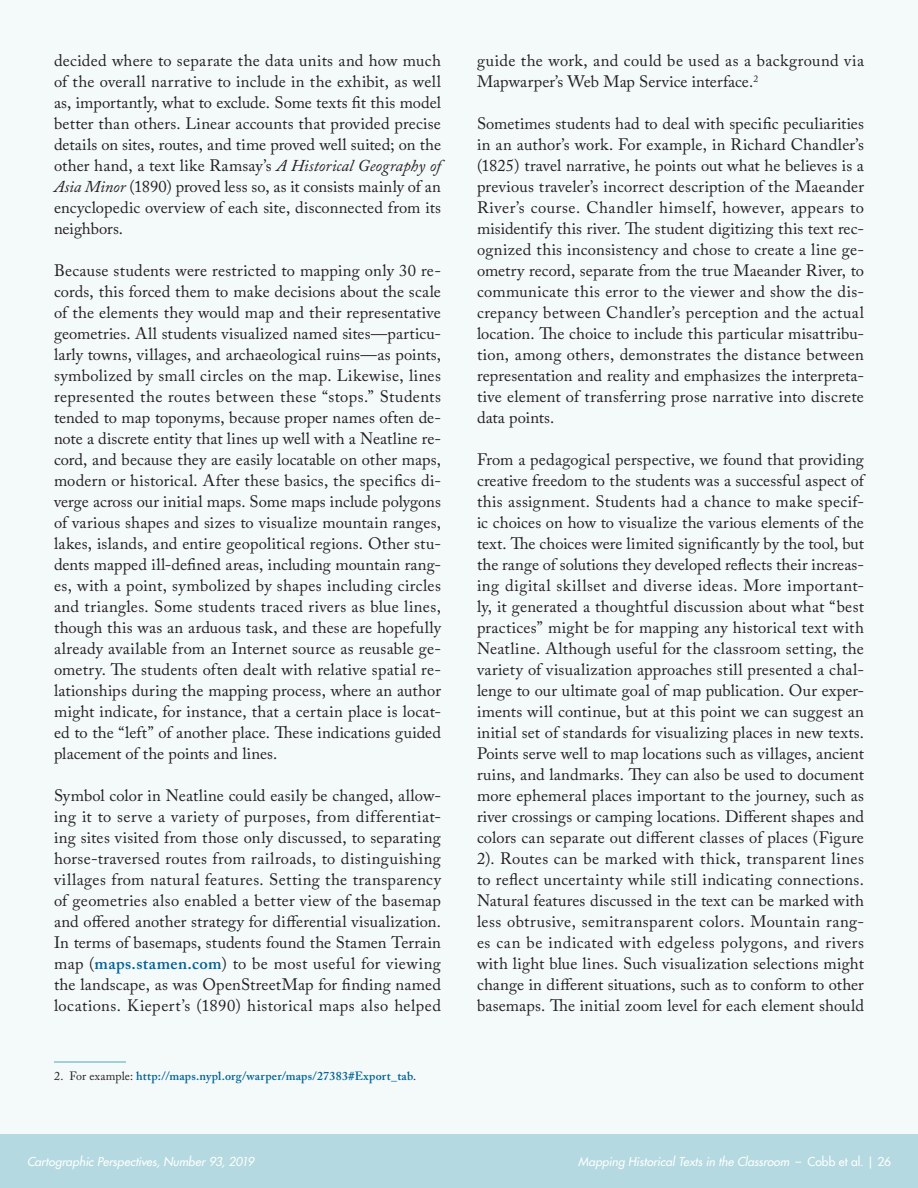
<style>
.page{position:relative;width:918px;height:1188px;background:#fff}
.page>*{position:absolute;margin:0;border:0;box-sizing:border-box;transform-origin:0 0}
.Main_Body_Text{font:16.5px/21px "Adobe Caslon Pro";letter-spacing:.01em;color:#231f20;text-align:justify}
.t1{font:italic 500 12px "Futura Std";color:#fff}
.Footnotes{font:600 12px "Adobe Caslon Pro";letter-spacing:.02em;color:#006295}
.s1{font-style:italic}
.s2{font-weight:600;color:#006295}
.s3{font-weight:400;color:#231f20}
.s4{font-style:normal}
</style>
<div class="page">
<div style="left:0;top:1134px;width:918px;height:54px;background:#b5d9e0"></div>
<div style="left:0;top:0;width:918px;height:1134px;background:#f4f9fa"></div>
<hr style="left:54px;top:1061px;width:72px;height:2px;background:#87c3cc">
<p class="Main_Body_Text" style="left:54px;top:50px;width:389px">decided where to separate the data units and how much of the overall narrative to include in the exhibit, as well as, importantly, what to exclude. Some texts fit this model better than others. Linear accounts that provided precise details on sites, routes, and time proved well suited; on the other hand, a text like Ramsay’s <span class="s1">A Historical Geography of Asia Minor</span> (1890) proved less so, as it consists mainly of an encyclopedic overview of each site, disconnected from its neighbors.</p>
<p class="Main_Body_Text" style="left:54px;top:260px;width:389px">Because students were restricted to mapping only 30 re&shy;cords, this forced them to make decisions about the scale of the elements they would map and their representative geometries. All students visualized named sites—particu&shy;larly towns, villages, and archaeological ruins—as points, symbolized by small circles on the map. Likewise, lines represented the routes between these “stops.” Students tended to map toponyms, because proper names often de&shy;note a discrete entity that lines up well with a Neatline re&shy;cord, and because they are easily locatable on other maps, modern or historical. After these basics, the specifics di&shy;verge across our initial maps. Some maps include polygons of various shapes and sizes to visualize mountain ranges, lakes, islands, and entire geopolitical regions. Other stu&shy;dents mapped ill-defined areas, including mountain rang&shy;es, with a point, symbolized by shapes including circles and triangles. Some students traced rivers as blue lines, though this was an arduous task, and these are hopefully already available from an Internet source as reusable ge&shy;ometry. The students often dealt with relative spatial re&shy;lationships during the mapping process, where an author might indicate, for instance, that a certain place is locat&shy;ed to the “left” of another place. These indications guided placement of the points and lines.</p>
<p class="Main_Body_Text" style="left:54px;top:785px;width:389px">Symbol color in Neatline could easily be changed, allow&shy;ing it to serve a variety of purposes, from differentiat&shy;ing sites visited from those only discussed, to separating horse-traversed routes from railroads, to distinguishing villages from natural features. Setting the transparency of geometries also enabled a better view of the basemap and offered another strategy for differential visualization.<br>In terms of basemaps, students found the Stamen Terrain map (<span class="s2">maps.stamen.com</span>) to be most useful for viewing the landscape, as was OpenStreetMap for finding named locations. Kiepert’s (1890) historical maps also helped</p>
<p class="Footnotes" style="left:54px;top:1069px;width:364px"><span class="s3">2. For example:</span> http://maps.nypl.org/warper/maps/27383#Export_tab<span class="s3">.</span></p>
<p class="Main_Body_Text" style="left:477px;top:50px;width:389px">guide the work, and could be used as a background via<br>Mapwarper’s Web Map Service interface.<sup>2</sup></p>
<p class="Main_Body_Text" style="left:477px;top:113px;width:389px">Sometimes students had to deal with specific peculiarities in an author’s work. For example, in Richard Chandler’s (1825) travel narrative, he points out what he believes is a previous traveler’s incorrect description of the Maeander River’s course. Chandler himself, however, appears to misidentify this river. The student digitizing this text rec&shy;ognized this inconsistency and chose to create a line ge&shy;ometry record, separate from the true Maeander River, to communicate this error to the viewer and show the dis&shy;crepancy between Chandler’s perception and the actual location. The choice to include this particular misattribu&shy;tion, among others, demonstrates the distance between representation and reality and emphasizes the interpreta&shy;tive element of transferring prose narrative into discrete data points.</p>
<p class="Main_Body_Text" style="left:477px;top:449px;width:390px;text-align:left">From a pedagogical perspective, we found that providing creative freedom to the students was a successful aspect of this assignment. Students had a chance to make specif&shy;ic choices on how to visualize the various elements of the text. The choices were limited significantly by the tool, but the range of solutions they developed reflects their increas&shy;ing digital skillset and diverse ideas. More important&shy;ly, it generated a thoughtful discussion about what “best practices” might be for mapping any historical text with Neatline. Although useful for the classroom setting, the variety of visualization approaches still presented a chal&shy;lenge to our ultimate goal of map publication. Our exper&shy;iments will continue, but at this point we can suggest an initial set of standards for visualizing places in new texts.<br>Points serve well to map locations such as villages, ancient ruins, and landmarks. They can also be used to document more ephemeral places important to the journey, such as river crossings or camping locations. Different shapes and colors can separate out different classes of places (Figure 2). Routes can be marked with thick, transparent lines to reflect uncertainty while still indicating connections.<br>Natural features discussed in the text can be marked with less obtrusive, semitransparent colors. Mountain rang&shy;es can be indicated with edgeless polygons, and rivers with light blue lines. Such visualization selections might change in different situations, such as to conform to other basemaps. The initial zoom level for each element should</p>
<p class="t1" style="left:27px;top:1154px;width:229px">Cartographic Perspectives, Number 93, 2019</p>
<p class="t1" style="left:578px;top:1154px;width:314px">Mapping Historical Texts in the Classroom <span class="s4">– Cobb et al. | 26</span></p>
</div>
